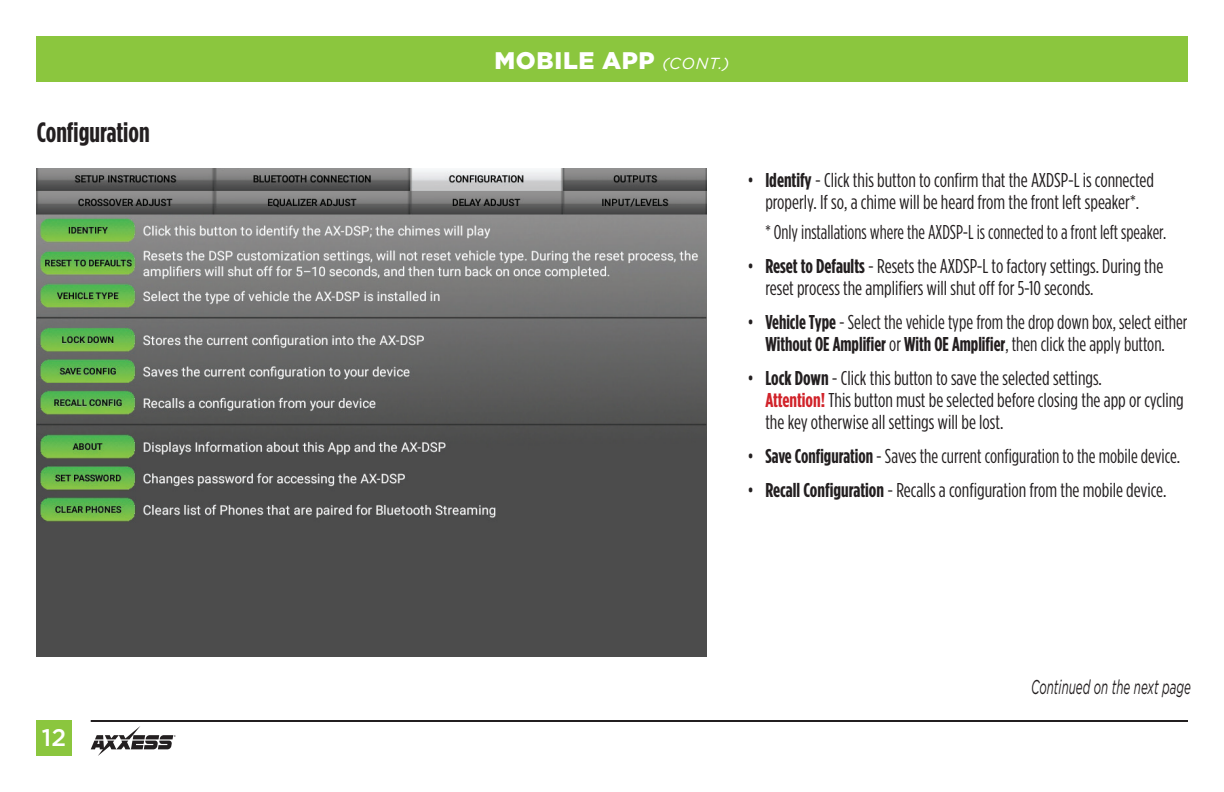
<style>
.page{position:relative;width:1224px;height:792px;background:#fff}
.page>*{position:absolute;margin:0;border:0;box-sizing:border-box;transform-origin:0 0}
.t1{font:700 28px "Gotham Condensed";color:#231f20}
.t2{font:900 24px "Gotham";letter-spacing:.03em;color:#fff}
.t3{font:500 24px "Gotham";color:#fff}
.t4{font:20px/22px "Gotham Condensed";color:#231f20;text-align:center}
.t5{font:20px "Gotham Condensed";color:#231f20;scale:.94 1}
.t6{font:italic 20px "Gotham";color:#231f20;scale:.58 1}
.s1{font-weight:400;font-style:italic;font-size:16px}
.s2{font-weight:700}
.s3{font-weight:700;color:#d1232a}
</style>
<div class="page">
<div style="left:36px;top:36px;width:1152px;height:45px;background:#8bc63e"></div>
<div style="left:36px;top:720px;width:36px;height:36px;background:#8bc63e"></div>
<hr style="left:91px;top:720px;width:1097px;height:2px;background:#231f20">
<svg style="left:91px;top:726px;width:85px;height:30px"></svg>
<img style="left:36px;top:169px;width:670px;height:488px">
<h1 class="t1" style="left:37px;top:116px;width:114px">Configuration</h1>
<p class="t3" style="left:42px;top:724px;width:26px">12</p>
<p class="t2" style="left:494px;top:46px;width:237px">MOBILE APP <span class="s1">(CONT.)</span></p>
<p class="t4" style="left:747px;top:169px;width:408px">• <span class="s2">Identify</span> - Click this button to confirm that the AXDSP-L is connected properly. If so, a chime will be heard from the front left speaker*.</p>
<p class="t5" style="left:765px;top:221px;width:428px">* Only installations where the AXDSP-L is connected to a front left speaker.</p>
<p class="t4" style="left:765px;top:254px;width:399px;text-align:left;text-indent:-18px">• <span class="s2">Reset to Defaults</span> - Resets the AXDSP-L to factory settings. During the reset process the amplifiers will shut off for 5-10 seconds.</p>
<p class="t4" style="left:747px;top:310px;width:442px">• <span class="s2">Vehicle Type</span> - Select the vehicle type from the drop down box, select either<br><span class="s2">Without OE Amplifier</span> or <span class="s2">With OE Amplifier</span>, then click the apply button.</p>
<p class="t4" style="left:765px;top:366px;width:420px;text-align:left;text-indent:-18px">• <span class="s2">Lock Down</span> - Click this button to save the selected settings.<br><span class="s3">Attention!</span> This button must be selected before closing the app or cycling the key otherwise all settings will be lost.</p>
<p class="t4" style="left:747px;top:444px;width:434px">• <span class="s2">Save Configuration</span> - Saves the current configuration to the mobile device.</p>
<p class="t4" style="left:747px;top:478px;width:421px">• <span class="s2">Recall Configuration</span> - Recalls a configuration from the mobile device.</p>
<p class="t6" style="left:1031px;top:676px;width:277px">Continued on the next page</p>
</div>
